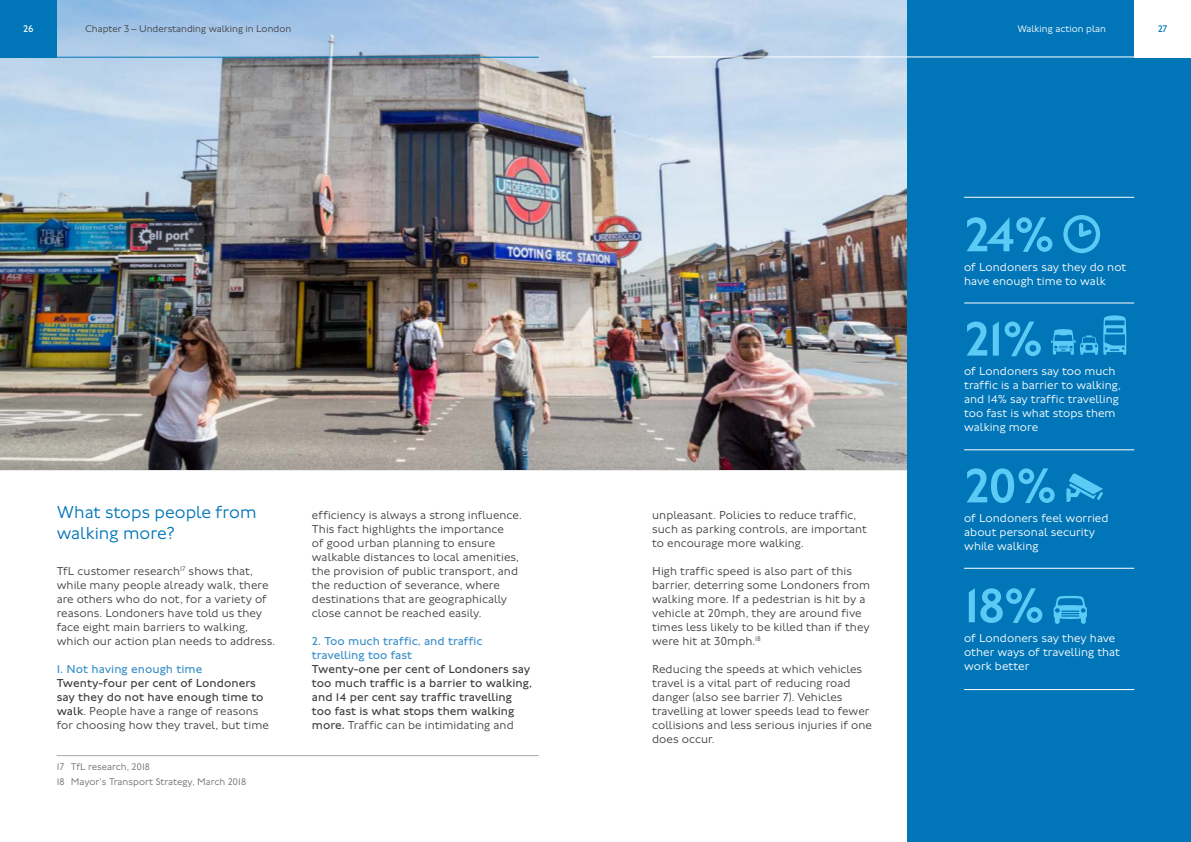
<style>
.page{position:relative;width:1191px;height:842px;background:#fff}
.page>*{position:absolute;margin:0;border:0;box-sizing:border-box;transform-origin:0 0}
.t1{font:500 50px "Johnston 100";letter-spacing:-.03em;color:#5bcbf5}
.t2{font:300 18px/21px "Johnston 100";color:#0076b8}
.t3{font:300 12px/14px "Johnston 100";letter-spacing:.005em;color:#414042}
.t4{font:12px/14px "Johnston 100";letter-spacing:.005em;color:#414042}
.t5{font:300 12px/14px "Johnston 100";letter-spacing:.005em;color:#fff}
.t6{font:12px/14px "Johnston 100";letter-spacing:.005em;color:#3c91c9}
.t7{font:300 10px/15.2px "Johnston 100";color:#6d6e71}
.t8{font:300 10px "Johnston 100";color:#414042}
.t9{font:300 10px "Johnston 100";color:#fff}
.t10{font:10px "Johnston 100";color:#fff}
.t11{font:10px "Johnston 100";color:#0076b8}
.s1{font-weight:300}
</style>
<div class="page">
<img style="left:0;top:0;width:907px;height:470px">
<div style="left:907px;top:0;width:284px;height:842px;background:#0076b8"></div>
<hr style="left:57px;top:755px;width:482px;height:1px;background:#a7a9ac">
<hr style="left:964px;top:303px;width:170px;height:1px;background:#fff">
<hr style="left:964px;top:197px;width:170px;height:1px;background:#fff">
<hr style="left:964px;top:450px;width:170px;height:1px;background:#fff">
<hr style="left:964px;top:568px;width:170px;height:1px;background:#fff">
<hr style="left:964px;top:689px;width:170px;height:1px;background:#fff">
<svg style="left:1063px;top:215px;width:37px;height:38px"></svg>
<svg style="left:1051px;top:315px;width:75px;height:40px"></svg>
<svg style="left:1066px;top:473px;width:37px;height:29px"></svg>
<svg style="left:1053px;top:596px;width:34px;height:28px"></svg>
<div style="left:0;top:0;width:57px;height:58px;background:#0076b8"></div>
<hr style="left:0;top:57px;width:539px;height:1px;background:#0076b8">
<div style="left:1134px;top:0;width:57px;height:57px;background:#fff"></div>
<hr style="left:652px;top:56px;width:539px;height:1px;background:#fff">
<p class="t10" style="left:23px;top:23px;width:12px">26</p>
<p class="t8" style="left:85px;top:23px;width:208px">Chapter 3 – Understanding walking in London</p>
<p class="t9" style="left:1017px;top:23px;width:90px">Walking action plan</p>
<p class="t11" style="left:1157px;top:23px;width:11px">27</p>
<h2 class="t2" style="left:57px;top:502px;width:201px">What stops people from walking more?</h2>
<p class="t3" style="left:57px;top:564px;width:220px">TfL customer research<sup>17</sup> shows that, while many people already walk, there are others who do not, for a variety of reasons. Londoners have told us they face eight main barriers to walking, which our action plan needs to address.</p>
<p class="t6" style="left:57px;top:662px;width:147px">1. Not having enough time</p>
<p class="t4" style="left:57px;top:676px;width:214px">Twenty-four per cent of Londoners say they do not have enough time to walk<span class="s1">. People have a range of reasons for choosing how they travel, but time</span></p>
<p class="t7" style="left:57px;top:759px;width:191px">17 TfL research, 2018<br>18 Mayor’s Transport Strategy, March 2018</p>
<p class="t3" style="left:312px;top:508px;width:211px">efficiency is always a strong influence.<br>This fact highlights the importance<br>of good urban planning to ensure walkable distances to local amenities, the provision of public transport, and the reduction of severance, where destinations that are geographically close cannot be reached easily.</p>
<p class="t6" style="left:312px;top:634px;width:172px">2. Too much traffic, and traffic travelling too fast</p>
<p class="t4" style="left:312px;top:662px;width:222px">Twenty-one per cent of Londoners say too much traffic is a barrier to walking, and 14 per cent say traffic travelling too fast is what stops them walking more. <span class="s1">Traffic can be intimidating and</span></p>
<p class="t3" style="left:652px;top:508px;width:216px">unpleasant. Policies to reduce traffic, such as parking controls, are important to encourage more walking.</p>
<p class="t3" style="left:652px;top:564px;width:219px">High traffic speed is also part of this barrier, deterring some Londoners from walking more. If a pedestrian is hit by a vehicle at 20mph, they are around five times less likely to be killed than if they were hit at 30mph.<sup>18</sup></p>
<p class="t3" style="left:652px;top:662px;width:221px">Reducing the speeds at which vehicles travel is a vital part of reducing road danger (also see barrier 7). Vehicles travelling at lower speeds lead to fewer collisions and less serious injuries if one does occur.</p>
<h1 class="t1" style="left:964px;top:207px;width:92px">24%</h1>
<p class="t5" style="left:964px;top:260px;width:164px">of Londoners say they do not have enough time to walk</p>
<h1 class="t1" style="left:964px;top:311px;width:80px">21%</h1>
<p class="t5" style="left:964px;top:364px;width:158px">of Londoners say too much traffic is a barrier to walking, and 14% say traffic travelling too fast is what stops them walking more</p>
<h1 class="t1" style="left:964px;top:458px;width:94px">20%</h1>
<p class="t5" style="left:964px;top:511px;width:146px">of Londoners feel worried about personal security while walking</p>
<h1 class="t1" style="left:964px;top:578px;width:82px">18%</h1>
<p class="t5" style="left:964px;top:631px;width:157px">of Londoners say they have other ways of travelling that work better</p>
</div>
